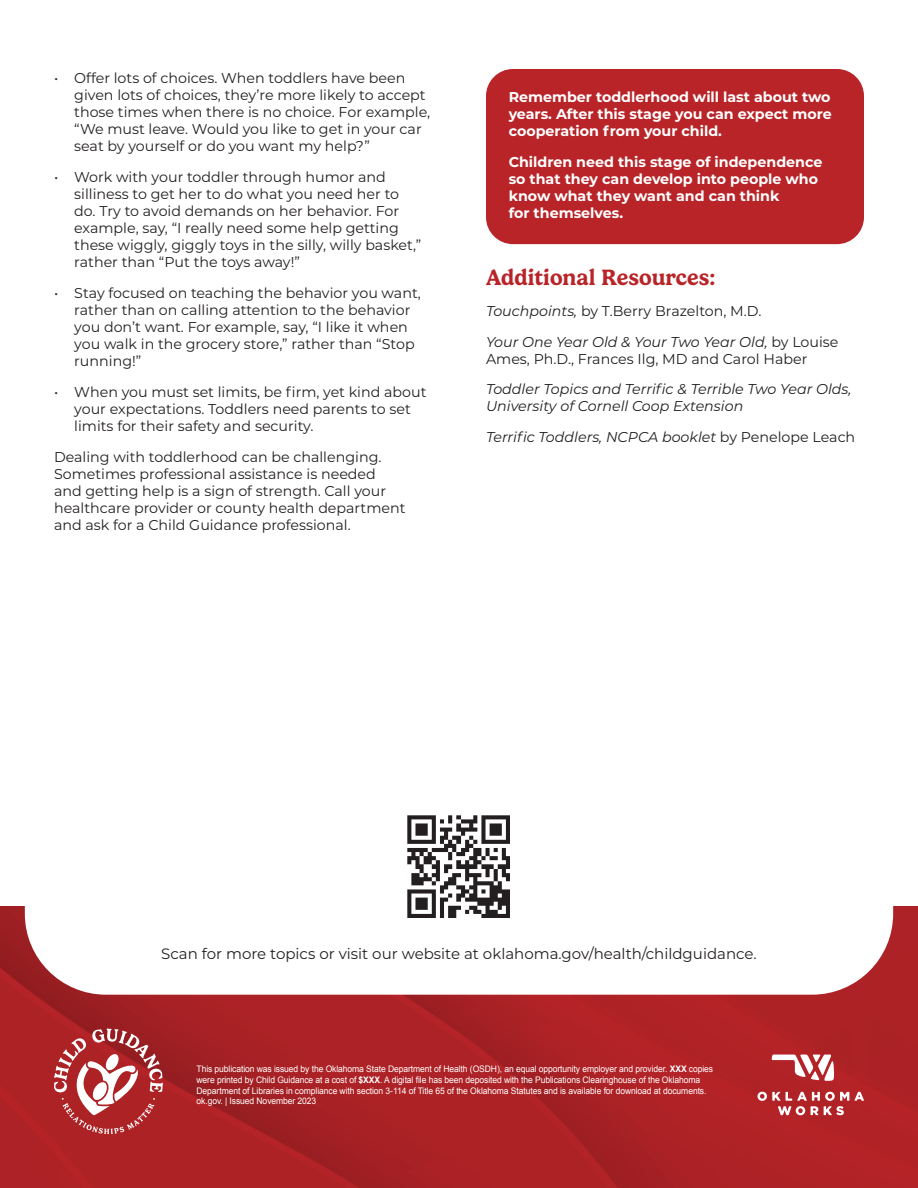
<style>
.page{position:relative;width:918px;height:1188px;background:#fff}
.page>*{position:absolute;margin:0;border:0;box-sizing:border-box;transform-origin:0 0}
.t1{font:600 22.5px "Gelica";color:#b82428}
.t2{font:15px "Montserrat";color:#231f20}
.t3{font:14.25px/17.1px "Montserrat";color:#231f20}
.t4{font:700 14.25px/17.1px "Montserrat";color:#fff;text-align:justify}
.t5{font:italic 14.25px/30.6px "Montserrat";color:#231f20}
.t6{font:9px/10.8px "Arial";letter-spacing:-.01em;color:#fff;scale:.95 1}
.s1{font-style:normal}
.s2{font-weight:700}
</style>
<div class="page">
<svg style="left:0;top:906px;width:918px;height:282px;background:#ab2125"></svg>
<svg style="left:757px;top:1092px;width:107px;height:23px"></svg>
<svg style="left:771px;top:1055px;width:64px;height:26px"></svg>
<svg style="left:25px;top:906px;width:868px;height:89px"></svg>
<img style="left:391px;top:815px;width:136px;height:120px">
<svg style="left:54px;top:1029px;width:109px;height:105px"></svg>
<div style="left:486px;top:69px;width:378px;height:175px;background:#b82428;border-radius:27px"></div>
<p class="t3" style="left:74px;top:69px;width:358px;text-indent:-20px">• Offer lots of choices. When toddlers have been given lots of choices, they’re more likely to accept those times when there is no choice. For example, “We must leave. Would you like to get in your car seat by yourself or do you want my help?”</p>
<p class="t3" style="left:74px;top:168px;width:349px;text-indent:-20px">• Work with your toddler through humor and silliness to get her to do what you need her to do. Try to avoid demands on her behavior. For example, say, “I really need some help getting these wiggly, giggly toys in the silly, willy basket,” rather than “Put the toys away!”</p>
<p class="t3" style="left:74px;top:284px;width:348px;text-indent:-20px">• Stay focused on teaching the behavior you want, rather than on calling attention to the behavior you don’t want. For example, say, “I like it when you walk in the grocery store,” rather than “Stop running!”</p>
<p class="t3" style="left:74px;top:383px;width:354px;text-indent:-20px">• When you must set limits, be firm, yet kind about your expectations. Toddlers need parents to set limits for their safety and security.</p>
<p class="t3" style="left:54px;top:448px;width:353px">Dealing with toddlerhood can be challenging.<br>Sometimes professional assistance is needed and getting help is a sign of strength. Call your healthcare provider or county health department and ask for a Child Guidance professional.</p>
<p class="t4" style="left:509px;top:88px;width:325px">Remember toddlerhood will last about two years. After this stage you can expect more cooperation from your child.</p>
<p class="t4" style="left:509px;top:152px;width:315px;text-align:left">Children need this stage of independence so that they can develop into people who know what they want and can think<br>for themselves.</p>
<h1 class="t1" style="left:486px;top:265px;width:231px">Additional Resources:</h1>
<p class="t5" style="left:486px;top:295px;width:354px">Touchpoints, <span class="s1">by T.Berry Brazelton, M.D.<br></span>Your One Year Old &amp; Your Two Year Old, <span class="s1">by Louise</span></p>
<p class="t3" style="left:486px;top:350px;width:323px">Ames, Ph.D., Frances Ilg, MD and Carol Haber</p>
<p class="t5" style="left:486px;top:380px;width:367px;line-height:17.1px">Toddler Topics and Terrific &amp; Terrible Two Year Olds,<br>University of Cornell Coop Extension</p>
<p class="t5" style="left:486px;top:421px;width:371px">Terrific Toddlers, NCPCA booklet <span class="s1">by Penelope Leach</span></p>
<p class="t2" style="left:161px;top:943px;width:597px">Scan for more topics or visit our website at oklahoma.gov/health/childguidance.</p>
<p class="t6" style="left:197px;top:1064px;width:545px">This publication was issued by the Oklahoma State Department of Health (OSDH), an equal opportunity employer and provider. <span class="s2">XXX</span> copies were printed by Child Guidance at a cost of <span class="s2">$XXX</span>. A digital file has been deposited with the Publications Clearinghouse of the Oklahoma Department of Libraries in compliance with section 3-114 of Title 65 of the Oklahoma Statutes and is available for download at documents. ok.gov. | Issued November 2023</p>
</div>
